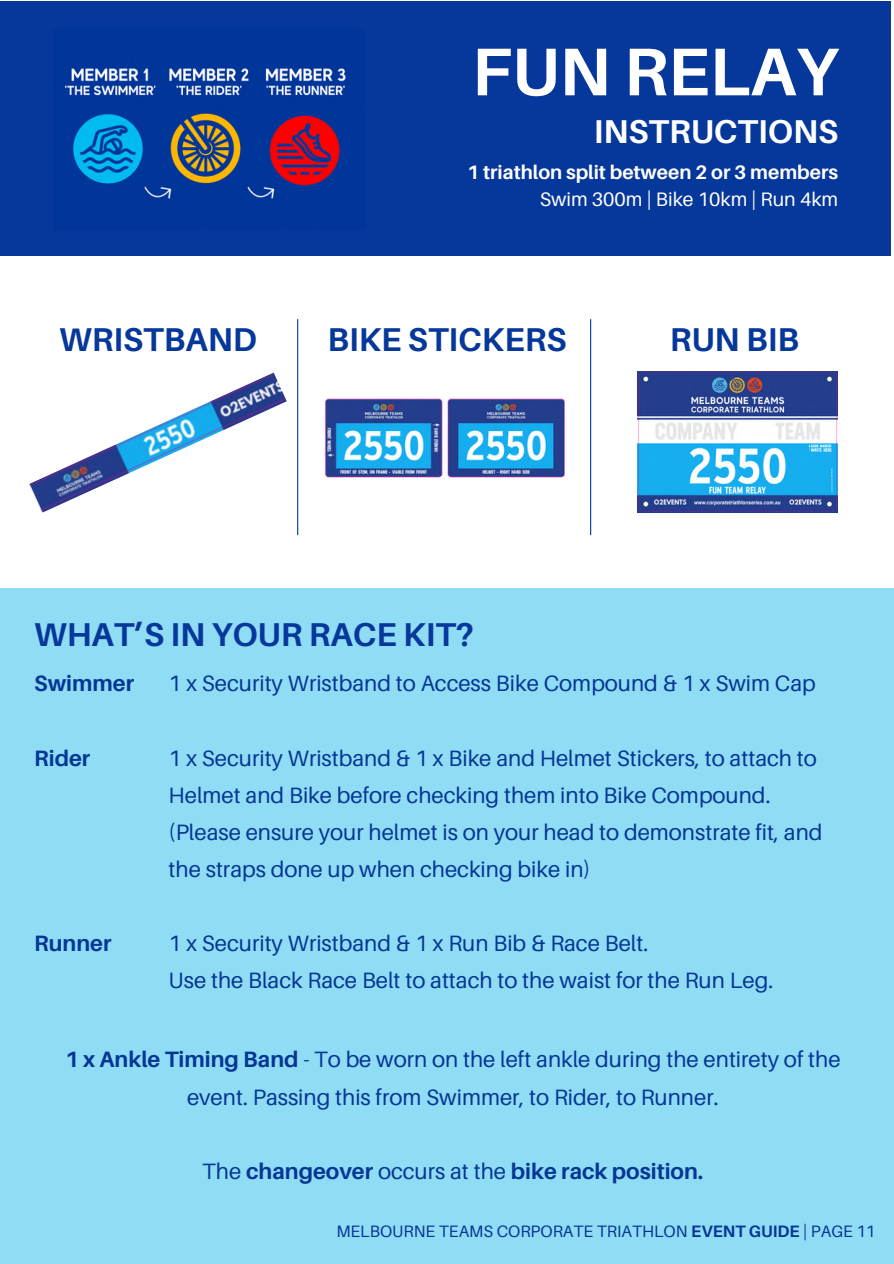
<style>
.page{position:relative;width:894px;height:1264px;background:#fff}
.page>*{position:absolute;margin:0;border:0;box-sizing:border-box;transform-origin:0 0}
.t1{font:700 67.5px "Aileron";color:#fff}
.t2{font:700 33px "Aileron";color:#06379a}
.t3{font:700 33px "Aileron";color:#fff}
.t4{font:22.2px/37px "Aileron";color:#043694}
.t5{font:700 22.2px "Aileron";color:#043694}
.t6{font:700 19.5px/27px "Aileron";color:#fff;text-align:right}
.t7{font:16.5px "Aileron";color:#043694}
.s1{font-weight:400}
.s2{font-weight:700}
</style>
<div class="page">
<div style="left:0;top:2px;width:890px;height:254px;background:#06379a"></div>
<img style="left:65px;top:68px;width:281px;height:131px">
<div style="left:0;top:588px;width:893px;height:675px;background:#90dcf5"></div>
<hr style="left:297px;top:319px;width:1px;height:216px;background:#06379a">
<hr style="left:590px;top:319px;width:1px;height:216px;background:#06379a">
<img style="left:637px;top:371px;width:200px;height:142px">
<img style="left:324px;top:398px;width:241px;height:80px">
<img style="left:29px;top:372px;width:258px;height:141px">
<h2 class="t1" style="left:471px;top:30px;width:368px">FUN RELAY</h2>
<p class="t3" style="left:593px;top:111px;width:246px">INSTRUCTIONS</p>
<p class="t6" style="left:467px;top:158px;width:372px">1 triathlon split between 2 or 3 members<br><span class="s1">Swim 300m | Bike 10km | Run 4km</span></p>
<h3 class="t2" style="left:59px;top:319px;width:199px">WRISTBAND</h3>
<h3 class="t2" style="left:327px;top:319px;width:241px">BIKE STICKERS</h3>
<h3 class="t2" style="left:669px;top:319px;width:131px">RUN BIB</h3>
<p class="t2" style="left:34px;top:613px;width:441px">WHAT’S IN YOUR RACE KIT?</p>
<p class="t5" style="left:34px;top:669px;width:101px">Swimmer</p>
<h5 class="t4" style="left:169px;top:664px;width:648px">1 x Security Wristband to Access Bike Compound &amp; 1 x Swim Cap</h5>
<h1 class="t5" style="left:34px;top:744px;width:58px">Rider</h1>
<h2 class="t4" style="left:169px;top:738px;width:655px">1 x Security Wristband &amp; 1 x Bike and Helmet Stickers, to attach to Helmet and Bike before checking them into Bike Compound. (Please ensure your helmet is on your head to demonstrate fit, and the straps done up when checking bike in)</h2>
<h2 class="t5" style="left:34px;top:929px;width:79px">Runner</h2>
<p class="t4" style="left:169px;top:924px;width:606px">1 x Security Wristband &amp; 1 x Run Bib &amp; Race Belt.<br>Use the Black Race Belt to attach to the waist for the Run Leg.</p>
<h2 class="t4" style="left:65px;top:1040px;width:776px;text-align:center"><span class="s2">1 x Ankle Timing Band</span> - To be worn on the left ankle during the entirety of the event. Passing this from Swimmer, to Rider, to Runner.</h2>
<p class="t5" style="left:202px;top:1157px;width:502px"><span class="s1">The</span> changeover <span class="s1">occurs at the</span> bike rack position.</p>
<h2 class="t7" style="left:336px;top:1221px;width:540px">MELBOURNE TEAMS CORPORATE TRIATHLON <span class="s2">EVENT GUIDE</span> | PAGE 11</h2>
</div>
